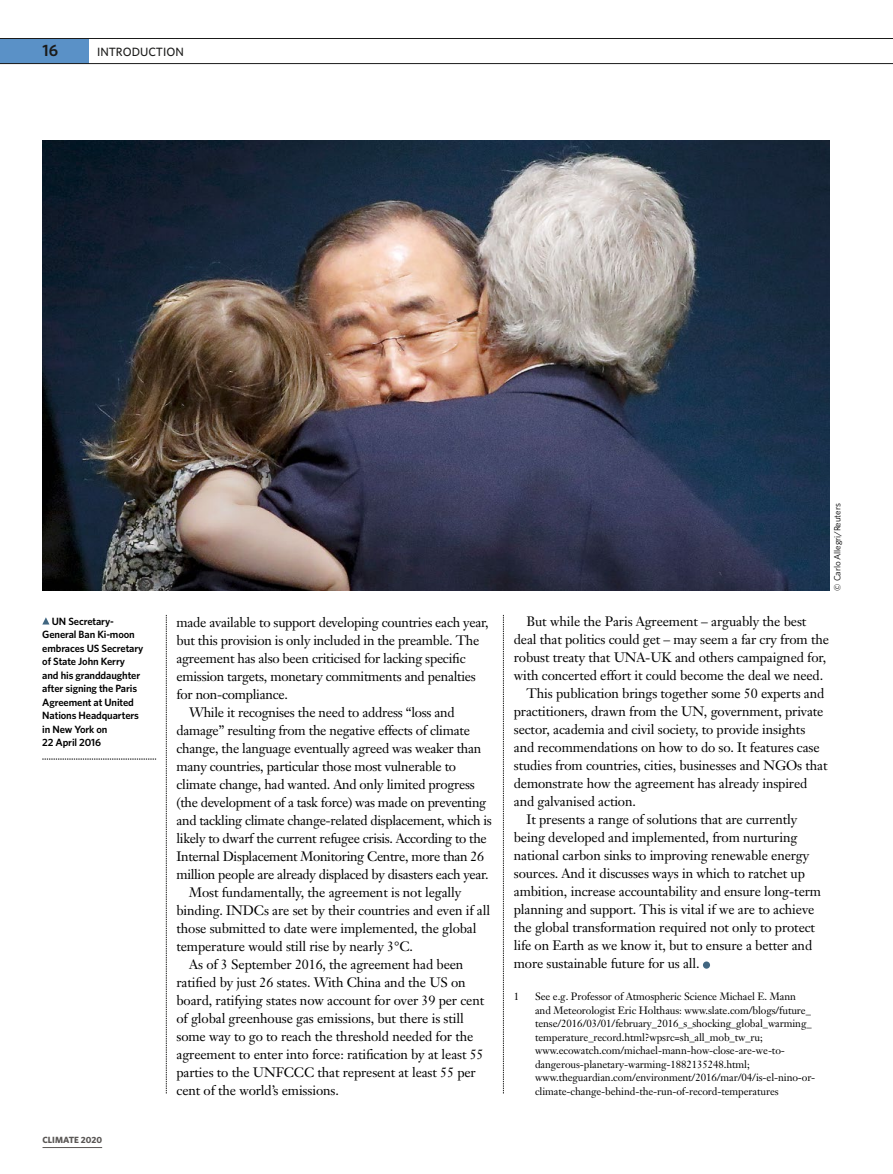
<style>
.page{position:relative;width:893px;height:1174px;background:#fff}
.page>*{position:absolute;margin:0;border:0;box-sizing:border-box;transform-origin:0 0}
.t1{font:600 16.5px "Whitney";color:#1b1b1a}
.t2{font:13.5px "Janson Text";letter-spacing:-.01em;color:#000}
.t3{font:500 12px "Whitney";color:#1b1b1a}
.t4{font:10.5px/13.5px "Janson Text";letter-spacing:-.01em;color:#000}
.t5{font:600 10.5px/13.5px "Whitney";letter-spacing:-.01em;color:#000}
.t6{font:9px "Whitney";letter-spacing:-.01em;color:#000}
.t7{font:700 9px "Whitney";color:#5a5755}
</style>
<div class="page">
<div style="left:703px;top:961px;width:7px;height:7px;background:#416681;border-radius:50%"></div>
<img style="left:43px;top:140px;width:786px;height:450px">
<svg style="left:42px;top:759px;width:114px;height:1px"></svg>
<svg style="left:42px;top:617px;width:8px;height:7px"></svg>
<hr style="left:43px;top:1147px;width:59px;height:1px;background:#5a5755">
<div style="left:0;top:38px;width:89px;height:26px;background:#5a91c7"></div>
<hr style="left:0;top:38px;width:893px;height:1px;background:#1b1b1a">
<hr style="left:0;top:63px;width:893px;height:1px;background:#1b1b1a">
<svg style="left:166px;top:615px;width:1px;height:478px"></svg>
<svg style="left:503px;top:615px;width:1px;height:478px"></svg>
<p class="t1" style="left:43px;top:40px;width:17px">16</p>
<p class="t3" style="left:97px;top:43px;width:88px">INTRODUCTION</p>
<p class="t5" style="left:42px;top:614px;width:103px;text-indent:10px">UN Secretary-<br>General Ban Ki-moon embraces US Secretary of State John Kerry and his granddaughter after signing the Paris<br>Agreement at United<br>Nations Headquarters in New York on<br>22 April 2016</p>
<p class="t7" style="left:43px;top:1133px;width:61px">CLIMATE 2020</p>
<p class="t2" style="left:176px;top:613px;width:314px">made available to support developing countries each year,</p>
<p class="t2" style="left:176px;top:631px;width:304px">but this provision is only included in the preamble. The</p>
<p class="t2" style="left:176px;top:649px;width:291px">agreement has also been criticised for lacking specific</p>
<p class="t2" style="left:176px;top:667px;width:301px">emission targets, monetary commitments and penalties</p>
<p class="t2" style="left:176px;top:685px;width:113px">for non-compliance.</p>
<p class="t2" style="left:189px;top:703px;width:267px">While it recognises the need to address “loss and</p>
<p class="t2" style="left:176px;top:721px;width:295px">damage” resulting from the negative effects of climate</p>
<p class="t2" style="left:176px;top:739px;width:306px">change, the language eventually agreed was weaker than</p>
<p class="t2" style="left:176px;top:757px;width:281px">many countries, particular those most vulnerable to</p>
<p class="t2" style="left:176px;top:775px;width:300px">climate change, had wanted. And only limited progress</p>
<p class="t2" style="left:176px;top:793px;width:311px">(the development of a task force) was made on preventing</p>
<p class="t2" style="left:176px;top:811px;width:317px">and tackling climate change-related displacement, which is</p>
<p class="t2" style="left:176px;top:829px;width:312px">likely to dwarf the current refugee crisis. According to the</p>
<p class="t2" style="left:176px;top:847px;width:309px">Internal Displacement Monitoring Centre, more than 26</p>
<p class="t2" style="left:176px;top:865px;width:314px">million people are already displaced by disasters each year.</p>
<p class="t2" style="left:189px;top:883px;width:274px">Most fundamentally, the agreement is not legally</p>
<p class="t2" style="left:176px;top:901px;width:315px">binding. INDCs are set by their countries and even if all</p>
<p class="t2" style="left:176px;top:919px;width:302px">those submitted to date were implemented, the global</p>
<p class="t2" style="left:176px;top:937px;width:238px">temperature would still rise by nearly 3°C.</p>
<p class="t2" style="left:189px;top:955px;width:276px">As of 3 September 2016, the agreement had been</p>
<p class="t2" style="left:176px;top:973px;width:291px">ratified by just 26 states. With China and the US on</p>
<p class="t2" style="left:176px;top:991px;width:309px">board, ratifying states now account for over 39 per cent</p>
<p class="t2" style="left:176px;top:1009px;width:289px">of global greenhouse gas emissions, but there is still</p>
<p class="t2" style="left:176px;top:1027px;width:298px">some way to go to reach the threshold needed for the</p>
<p class="t2" style="left:176px;top:1045px;width:309px">agreement to enter into force: ratification by at least 55</p>
<p class="t2" style="left:176px;top:1063px;width:301px">parties to the UNFCCC that represent at least 55 per</p>
<p class="t2" style="left:176px;top:1081px;width:164px">cent of the world’s emissions.</p>
<p class="t6" style="left:831px;top:590px;width:88px;rotate:-90deg">© Carlo Allegri/Reuters</p>
<p class="t2" style="left:527px;top:613px;width:281px">But while the Paris Agreement – arguably the best</p>
<p class="t2" style="left:514px;top:631px;width:317px">deal that politics could get – may seem a far cry from the</p>
<p class="t2" style="left:514px;top:649px;width:314px">robust treaty that UNA-UK and others campaigned for,</p>
<p class="t2" style="left:514px;top:667px;width:311px">with concerted effort it could become the deal we need.</p>
<p class="t2" style="left:527px;top:685px;width:299px">This publication brings together some 50 experts and</p>
<p class="t2" style="left:514px;top:703px;width:311px">practitioners, drawn from the UN, government, private</p>
<p class="t2" style="left:514px;top:721px;width:293px">sector, academia and civil society, to provide insights</p>
<p class="t2" style="left:514px;top:739px;width:307px">and recommendations on how to do so. It features case</p>
<p class="t2" style="left:514px;top:757px;width:315px">studies from countries, cities, businesses and NGOs that</p>
<p class="t2" style="left:514px;top:775px;width:295px">demonstrate how the agreement has already inspired</p>
<p class="t2" style="left:514px;top:793px;width:124px">and galvanised action.</p>
<p class="t2" style="left:527px;top:811px;width:272px">It presents a range of solutions that are currently</p>
<p class="t2" style="left:514px;top:829px;width:285px">being developed and implemented, from nurturing</p>
<p class="t2" style="left:514px;top:847px;width:297px">national carbon sinks to improving renewable energy</p>
<p class="t2" style="left:514px;top:865px;width:293px">sources. And it discusses ways in which to ratchet up</p>
<p class="t2" style="left:514px;top:883px;width:309px">ambition, increase accountability and ensure long-term</p>
<p class="t2" style="left:514px;top:901px;width:302px">planning and support. This is vital if we are to achieve</p>
<p class="t2" style="left:514px;top:919px;width:303px">the global transformation required not only to protect</p>
<p class="t2" style="left:514px;top:937px;width:300px">life on Earth as we know it, but to ensure a better and</p>
<p class="t2" style="left:514px;top:955px;width:187px">more sustainable future for us all.</p>
<p class="t4" style="left:514px;top:989px;width:7px">1</p>
<p class="t4" style="left:535px;top:989px;width:282px">See e.g. Professor of Atmospheric Science Michael E. Mann<br>and Meteorologist Eric Holthaus: www.slate.com/blogs/future_ tense/2016/03/01/february_2016_s_shocking_global_warming_ temperature_record.html?wpsrc=sh_all_mob_tw_ru; www.ecowatch.com/michael-mann-how-close-are-we-to&shy;dangerous-planetary-warming-1882135248.html; www.theguardian.com/environment/2016/mar/04/is-el-nino-or&shy;climate-change-behind-the-run-of-record-temperatures</p>
</div>
